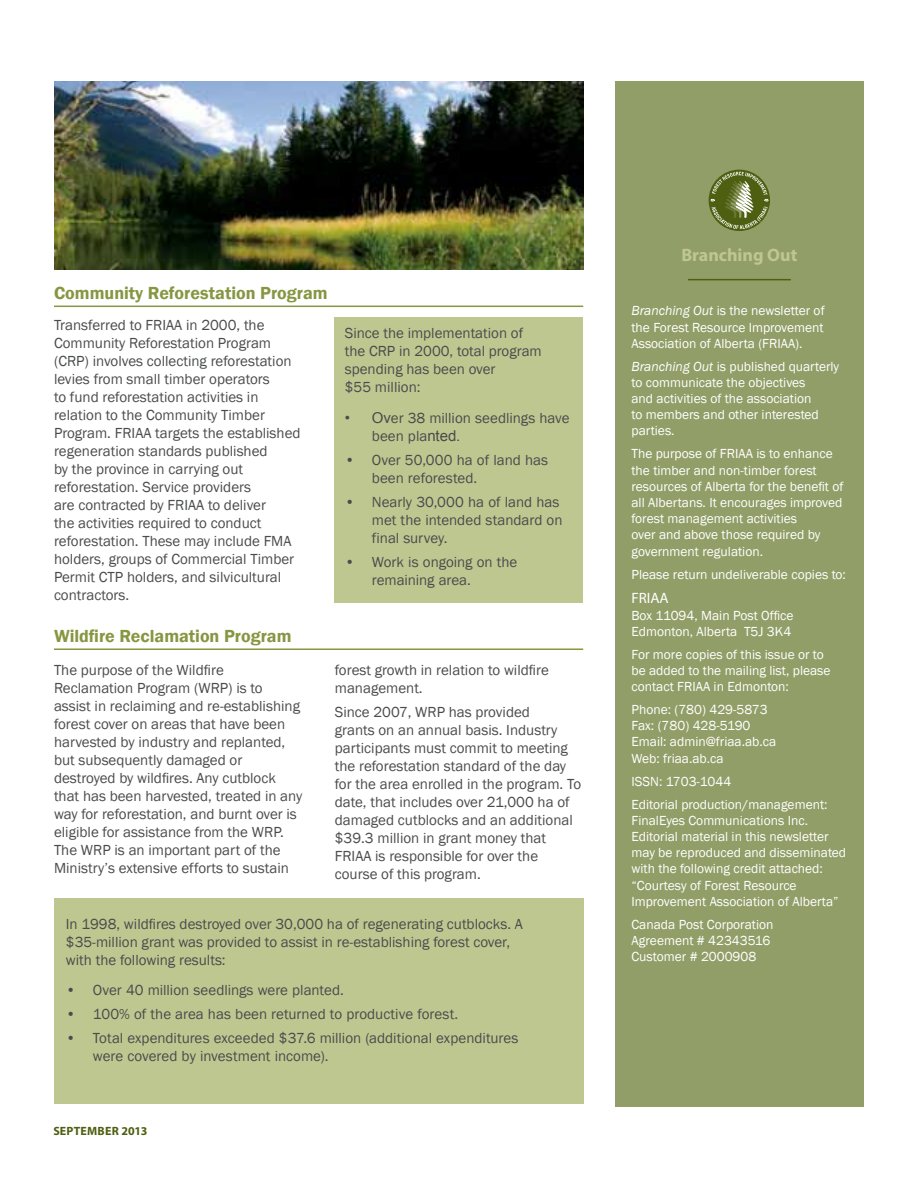
<style>
.page{position:relative;width:918px;height:1188px;background:#fff}
.page>*{position:absolute;margin:0;border:0;box-sizing:border-box;transform-origin:0 0}
.t1{font:600 18px "Franklin Gothic";color:#869641}
.t2{font:700 18px "Myriad Pro";color:#bfc791}
.t3{font:15px/18px "Franklin Gothic";color:#4a4b4b}
.t4{font:15px "Myriad Pro";color:#fff}
.t5{font:13.5px/16.2px "Franklin Gothic";color:#fff}
.t6{font:700 12px "Myriad Pro";letter-spacing:.015em;color:#4e5f11}
.s1{font-family:"Arial"}
.s2{font-style:italic}
</style>
<div class="page">
<div style="left:54px;top:899px;width:529px;height:205px;background:#bfc791"></div>
<div style="left:335px;top:317px;width:248px;height:286px;background:#bfc791"></div>
<div style="left:616px;top:81px;width:248px;height:1026px;background:#929e68"></div>
<hr style="left:688px;top:279px;width:103px;height:1px;background:#4e5f11">
<svg style="left:709px;top:170px;width:61px;height:61px"></svg>
<svg style="left:711px;top:172px;width:58px;height:57px"></svg>
<hr style="left:54px;top:306px;width:529px;height:1px;background:#869641">
<hr style="left:54px;top:648px;width:529px;height:2px;background:#869641">
<img style="left:54px;top:81px;width:529px;height:189px">
<p class="t1" style="left:54px;top:282px;width:275px">Community Reforestation Program</p>
<p class="t3" style="left:54px;top:316px;width:248px">Transferred to FRIAA in 2000, the Community Reforestation Program (CRP) involves collecting reforestation levies from small timber operators<br>to fund reforestation activities in relation to the Community Timber Program. FRIAA targets the established regeneration standards published<br>by the province in carrying out reforestation. Service providers<br>are contracted by FRIAA to deliver<br>the activities required to conduct reforestation. These may include FMA holders, groups of Commercial Timber Permit CTP holders, and silvicultural contractors.</p>
<p class="t3" style="left:345px;top:324px;width:199px">Since the implementation of the CRP in 2000, total program spending has been over<br>$55 million:</p>
<p class="t3" style="left:372px;top:409px;width:199px;text-indent:-27px"><span class="s1">• Ov</span>er 38 million seedlings have been pla<span class="s1">nted.</span></p>
<p class="t3" style="left:372px;top:451px;width:178px;text-indent:-27px">• Over 50,000 ha of land has been reforested.</p>
<p class="t3" style="left:372px;top:493px;width:192px;text-indent:-27px">• Nearly 30,000 ha of land has met the intended standard on final survey.</p>
<p class="t3" style="left:372px;top:553px;width:147px;text-indent:-27px">• Work is ongoing on the remaining area.</p>
<p class="t1" style="left:54px;top:625px;width:239px">Wildfire Reclamation Program</p>
<p class="t3" style="left:54px;top:661px;width:250px">The purpose of the Wildfire Reclamation Program (WRP) is to assist in reclaiming and re-establishing forest cover on areas that have been harvested by industry and replanted, but subsequently damaged or destroyed by wildfires. Any cutblock that has been harvested, treated in any way for reforestation, and burnt over is eligible for assistance from the WRP.<br>The WRP is an important part of the Ministry’s extensive efforts to sustain</p>
<p class="t3" style="left:335px;top:661px;width:216px">forest growth in relation to wildfire management.</p>
<p class="t3" style="left:335px;top:704px;width:248px">Since 2007, WRP has provided<br>grants on an annual basis. Industry participants must commit to meeting the reforestation standard of the day for the area enrolled in the program. To date, that includes over 21,000 ha of damaged cutblocks and an additional $39.3 million in grant money that FRIAA is responsible for over the course of this program.</p>
<p class="t3" style="left:66px;top:915px;width:459px">In 1998, wildfires destroyed over 30,000 ha of regenerating cutblocks. A $35-million grant was provided to assist in re-establishing forest cover, with the following results:</p>
<p class="t3" style="left:66px;top:982px;width:280px">• Over 40 million seedlings were planted.</p>
<p class="t3" style="left:66px;top:1006px;width:394px">• 100% of the area has been returned to productive forest.</p>
<p class="t3" style="left:93px;top:1030px;width:427px;text-indent:-27px">• Total expenditures exceeded $37.6 million (additional expenditures were covered by investment income).</p>
<p class="t6" style="left:53px;top:1123px;width:96px">SEPTEMBER 2013</p>
<p class="t2" style="left:681px;top:243px;width:117px">Branching Out</p>
<p class="t5" style="left:632px;top:303px;width:195px;text-align:justify"><span class="s2">Branching Out</span> is the newsletter of the Forest Resource Improvement Association of Alberta (FRIAA).</p>
<p class="t5" style="left:632px;top:358px;width:209px"><span class="s2">Branching Out</span> is published quarterly to communicate the objectives<br>and activities of the association<br>to members and other interested parties.</p>
<p class="t5" style="left:632px;top:446px;width:214px">The purpose of FRIAA is to enhance the timber and non-timber forest resources of Alberta for the benefit of all Albertans. It encourages improved forest management activities<br>over and above those required by government regulation.</p>
<p class="t5" style="left:632px;top:566px;width:216px">Please return undeliverable copies to:</p>
<p class="t4" style="left:632px;top:589px;width:39px">FRIAA</p>
<p class="t5" style="left:632px;top:607px;width:164px">Box 11094, Main Post Office<br>Edmonton, Alberta T5J 3K4</p>
<p class="t5" style="left:632px;top:646px;width:201px">For more copies of this issue or to be added to the mailing list, please contact FRIAA in Edmonton:</p>
<p class="t5" style="left:632px;top:702px;width:146px">Phone: (780) 429-5873<br>Fax: (780) 428-5190<br>Email: admin@friaa.ab.ca<br>Web: friaa.ab.ca</p>
<p class="t5" style="left:632px;top:770px;width:198px;line-height:23px">ISSN: 1703-1044<br>Editorial production/management:</p>
<p class="t5" style="left:632px;top:812px;width:216px">FinalEyes Communications Inc.<br>Editorial material in this newsletter may be reproduced and disseminated with the following credit attached: “Courtesy of Forest Resource Improvement Association of Alberta”</p>
<p class="t5" style="left:632px;top:916px;width:143px">Canada Post Corporation<br>Agreement # 42343516<br>Customer # 2000908</p>
</div>
